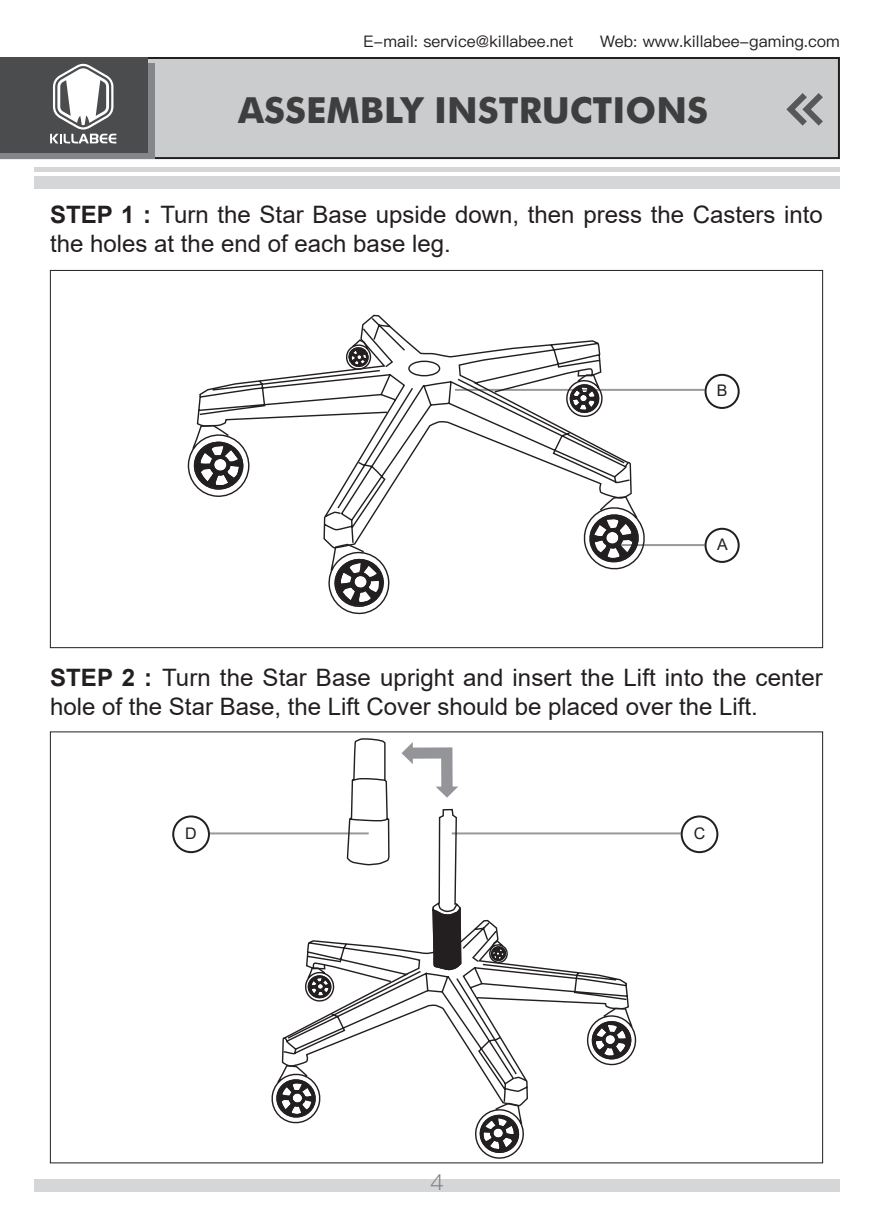
<style>
.page{position:relative;width:874px;height:1225px;background:#fff}
.page>*{position:absolute;margin:0;border:0;box-sizing:border-box;transform-origin:0 0}
.t1{font:700 36px "Futura BT";color:#3e3e3f}
.t2{font:24px/28.8px "Arial";color:#231f20}
.t3{font:22px "Ping Fang SC Regular";color:#808285}
.t4{font:16px "Ping Fang SC Medium";color:#231f20}
.t5{font:16px "Arial";color:#231f20}
.s1{font-weight:700}
</style>
<div class="page">
<div style="left:1px;top:58px;width:837px;height:100px;background:#cbccce"></div>
<div style="left:0;top:57px;width:839px;height:102px;border:2px solid #231f20"></div>
<div style="left:34px;top:1179px;width:805px;height:12px;background:#d5d6d8"></div>
<div style="left:34px;top:176px;width:805px;height:13px;background:#d5d6d8"></div>
<div style="left:34px;top:167px;width:805px;height:5px;background:#d5d6d8"></div>
<svg style="left:786px;top:93px;width:37px;height:33px"></svg>
<svg style="left:0;top:64px;width:155px;height:95px;background:#7c7e81"></svg>
<div style="left:0;top:57px;width:147px;height:95px;background:#4b4c4d"></div>
<svg style="left:50px;top:63px;width:66px;height:80px"></svg>
<hr style="left:455px;top:389px;width:249px;height:2px;background:#97999c">
<hr style="left:613px;top:544px;width:91px;height:2px;background:#97999c">
<hr style="left:451px;top:832px;width:229px;height:2px;background:#97999c">
<hr style="left:210px;top:832px;width:158px;height:2px;background:#97999c">
<div style="left:704px;top:528px;width:35px;height:35px;border:2px solid #231f20;border-radius:50%"></div>
<div style="left:680px;top:815px;width:38px;height:38px;border:2px solid #231f20;border-radius:50%"></div>
<div style="left:172px;top:815px;width:38px;height:38px;border:2px solid #231f20;border-radius:50%"></div>
<div style="left:704px;top:374px;width:35px;height:35px;border:2px solid #231f20;border-radius:50%"></div>
<svg style="left:328px;top:508px;width:317px;height:107px"></svg>
<svg style="left:187px;top:439px;width:9px;height:48px"></svg>
<svg style="left:196px;top:314px;width:436px;height:234px"></svg>
<svg style="left:629px;top:1017px;width:8px;height:41px"></svg>
<svg style="left:275px;top:738px;width:186px;height:426px"></svg>
<svg style="left:281px;top:919px;width:348px;height:273px"></svg>
<p class="t4" style="left:363px;top:32px;width:211px">E-mail: service@killabee.net</p>
<p class="t4" style="left:599px;top:32px;width:241px">Web: www.killabee-gaming.com</p>
<p class="t1" style="left:238px;top:88px;width:471px">ASSEMBLY INSTRUCTIONS</p>
<p class="t2" style="left:50px;top:200px;width:774px"><span class="s1">STEP 1 :</span> Turn the Star Base upside down, then press the Casters into the holes at the end of each base leg.</p>
<p class="t5" style="left:716px;top:380px;width:12px">B</p>
<p class="t5" style="left:716px;top:534px;width:12px">A</p>
<p class="t2" style="left:50px;top:663px;width:773px"><span class="s1">STEP 2 :</span> Turn the Star Base upright and insert the Lift into the center hole of the Star Base, the Lift Cover should be placed over the Lift.</p>
<p class="t5" style="left:185px;top:822px;width:13px">D</p>
<p class="t5" style="left:693px;top:822px;width:13px">C</p>
<p class="t3" style="left:430px;top:1169px;width:15px">4</p>
</div>
